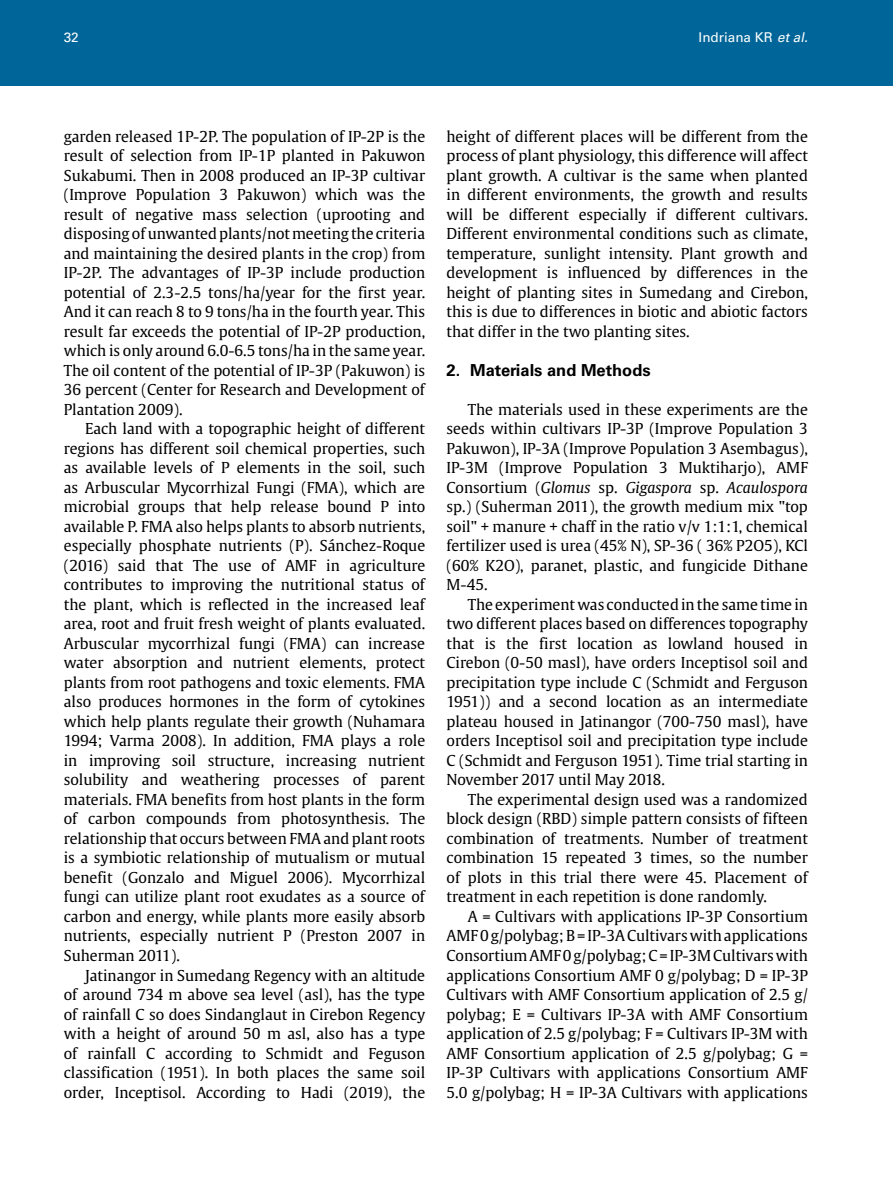
<style>
.page{position:relative;width:893px;height:1191px;background:#fff}
.page>*{position:absolute;margin:0;border:0;box-sizing:border-box;transform-origin:0 0}
.t1{font:700 16.5px "Univers LT Std";color:#000}
.t2{font:15px/19.5px "Gulliver";color:#000;text-align:justify}
.t3{font:13.5px "Univers LT Std";color:#fff}
.s1{font-style:italic}
</style>
<div class="page">
<div style="left:0;top:0;width:893px;height:85px;background:#069"></div>
<p class="t3" style="left:64px;top:30px;width:17px">32</p>
<p class="t3" style="left:699px;top:30px;width:114px">Indriana KR <span class="s1">etal.</span></p>
<p class="t2" style="left:64px;top:126px;width:363px">garden released 1P-2P. The population of IP-2P is the result of selection from IP-1P planted in Pakuwon Sukabumi. Then in 2008 produced an IP-3P cultivar (Improve Population 3 Pakuwon) which was the result of negative mass selection (uprooting and disposing of unwanted plants/not meeting the criteria and maintaining the desired plants in the crop) from IP-2P. The advantages of IP-3P include production potential of 2.3-2.5 tons/ha/year for the first year.<br>And it can reach 8 to 9 tons/ha in the fourth year. This result far exceeds the potential of IP-2P production, which is only around 6.0-6.5 tons/ha in the same year.<br>The oil content of the potential of IP-3P (Pakuwon) is 36 percent (Center for Research and Development of Plantation 2009).</p>
<p class="t2" style="left:64px;top:419px;width:363px;text-indent:21px">Each land with a topographic height of different regions has different soil chemical properties, such as available levels of P elements in the soil, such as Arbuscular Mycorrhizal Fungi (FMA), which are microbial groups that help release bound P into available P. FMA also helps plants to absorb nutrients, especially phosphate nutrients (P). Sánchez-Roque (2016) said that The use of AMF in agriculture contributes to improving the nutritional status of the plant, which is reflected in the increased leaf area, root and fruit fresh weight of plants evaluated.<br>Arbuscular mycorrhizal fungi (FMA) can increase water absorption and nutrient elements, protect plants from root pathogens and toxic elements. FMA also produces hormones in the form of cytokines which help plants regulate their growth (Nuhamara 1994; Varma 2008). In addition, FMA plays a role in improving soil structure, increasing nutrient solubility and weathering processes of parent materials. FMA benefits from host plants in the form of carbon compounds from photosynthesis. The relationship that occurs between FMA and plant roots is a symbiotic relationship of mutualism or mutual benefit (Gonzalo and Miguel 2006). Mycorrhizal fungi can utilize plant root exudates as a source of carbon and energy, while plants more easily absorb nutrients, especially nutrient P (Preston 2007 in Suherman 2011).</p>
<p class="t2" style="left:64px;top:965px;width:363px;text-indent:21px">Jatinangor in Sumedang Regency with an altitude of around 734 m above sea level (asl), has the type of rainfall C so does Sindanglaut in Cirebon Regency with a height of around 50 m asl, also has a type of rainfall C according to Schmidt and Feguson classification (1951). In both places the same soil order, Inceptisol. According to Hadi (2019), the</p>
<p class="t2" style="left:446px;top:126px;width:363px">height of different places will be different from the process of plant physiology, this difference will affect plant growth. A cultivar is the same when planted in different environments, the growth and results will be different especially if different cultivars.<br>Different environmental conditions such as climate, temperature, sunlight intensity. Plant growth and development is influenced by differences in the height of planting sites in Sumedang and Cirebon, this is due to differences in biotic and abiotic factors that differ in the two planting sites.</p>
<p class="t1" style="left:446px;top:360px;width:206px">2. Materials and Methods</p>
<p class="t2" style="left:446px;top:399px;width:363px;text-indent:21px">The materials used in these experiments are the seeds within cultivars IP-3P (Improve Population 3<br>Pakuwon), IP-3A (Improve Population 3 Asembagus), IP-3M (Improve Population 3 Muktiharjo), AMF Consortium (<span class="s1">Glomus</span> sp. <span class="s1">Gigaspora</span> sp. <span class="s1">Acaulospora </span>sp.) (Suherman 2011), the growth medium mix "top soil" + manure + chaff in the ratio v/v 1:1:1, chemical fertilizer used is urea (45% N), SP-36 ( 36% P2O5), KCl (60% K2O), paranet, plastic, and fungicide Dithane M-45.</p>
<p class="t2" style="left:446px;top:594px;width:363px;text-indent:21px">The experiment was conducted in the same time in two different places based on differences topography that is the first location as lowland housed in Cirebon (0-50 masl), have orders Inceptisol soil and precipitation type include C (Schmidt and Ferguson 1951)) and a second location as an intermediate plateau housed in Jatinangor (700-750 masl), have orders Inceptisol soil and precipitation type include C (Schmidt and Ferguson 1951). Time trial starting in November 2017 until May 2018.</p>
<p class="t2" style="left:446px;top:789px;width:363px;text-indent:21px">The experimental design used was a randomized block design (RBD) simple pattern consists of fifteen combination of treatments. Number of treatment combination 15 repeated 3 times, so the number of plots in this trial there were 45. Placement of treatment in each repetition is done randomly.</p>
<p class="t2" style="left:446px;top:906px;width:363px;text-indent:21px">A = Cultivars with applications IP-3P Consortium AMF 0 g/polybag; B = IP-3A Cultivars with applications Consortium AMF 0 g/polybag; C = IP-3M Cultivars with applications Consortium AMF 0 g/polybag; D = IP-3P Cultivars with AMF Consortium application of 2.5 g/ polybag; E = Cultivars IP-3A with AMF Consortium application of 2.5 g/polybag; F = Cultivars IP-3M with AMF Consortium application of 2.5 g/polybag; G = IP-3P Cultivars with applications Consortium AMF 5.0 g/polybag; H = IP-3A Cultivars with applications</p>
</div>
